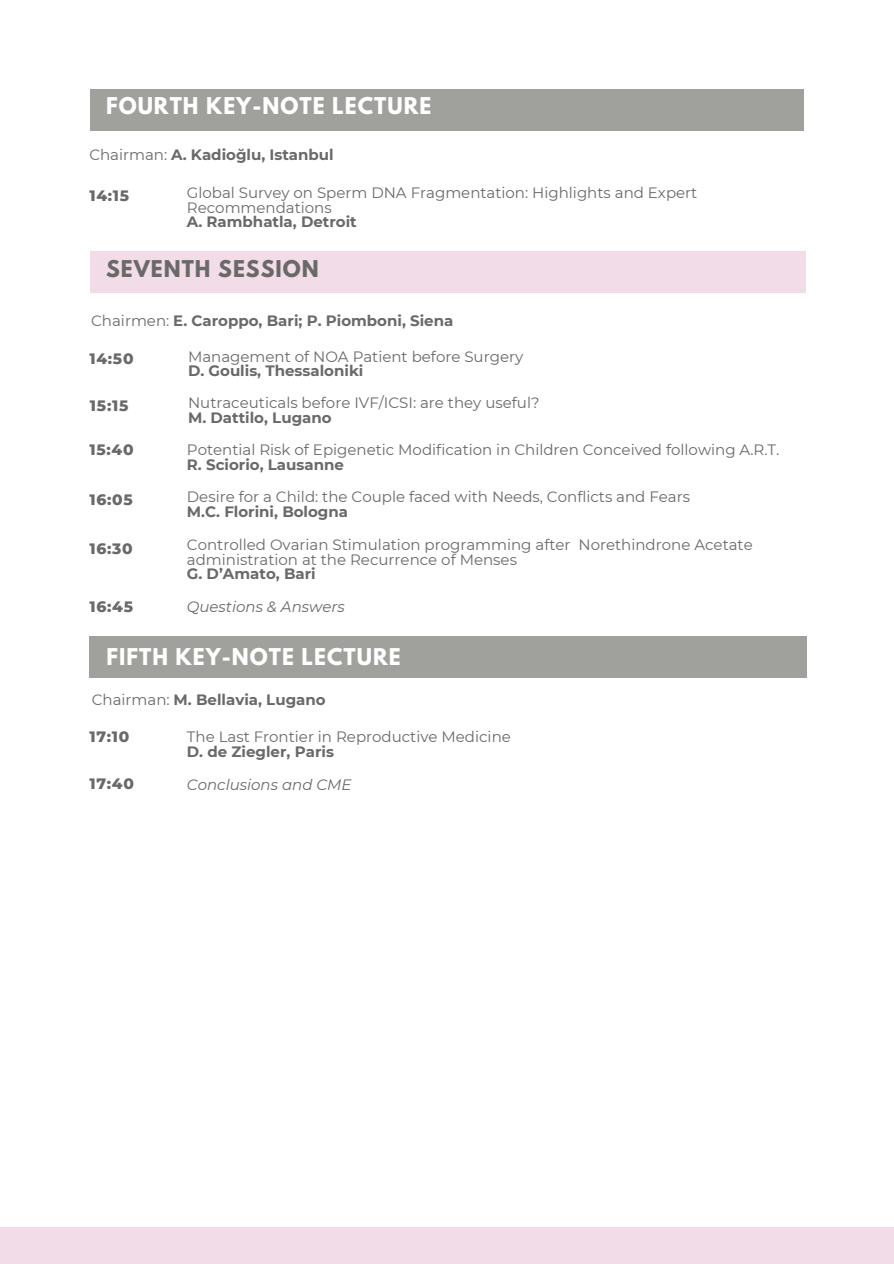
<style>
.page{position:relative;width:894px;height:1264px;background:#fff}
.page>*{position:absolute;margin:0;border:0;box-sizing:border-box;transform-origin:0 0}
.t1{font:700 20.55px "League Spartan";letter-spacing:.05em;color:#fff}
.t2{font:700 20.55px "League Spartan";letter-spacing:.05em;color:#696968}
.t3{font:800 15.3px "Montserrat";letter-spacing:.05em;color:#696968}
.t4{font:15px/14.7px "Montserrat";color:#696968}
.t5{font:700 15px "Montserrat";color:#696968}
.t6{font:italic 15px "Montserrat";color:#696968}
.s1{font-weight:400}
</style>
<div class="page">
<div style="left:0;top:1227px;width:893px;height:36px;background:#f2dce8"></div>
<div style="left:90px;top:89px;width:713px;height:42px;background:#a0a09d"></div>
<div style="left:90px;top:252px;width:716px;height:41px;background:#f2dce8"></div>
<div style="left:89px;top:636px;width:717px;height:41px;background:#a0a09d"></div>
<h1 class="t1" style="left:106px;top:96px;width:326px">FOURTH KEY-NOTE LECTURE</h1>
<p class="t5" style="left:89px;top:146px;width:246px"><span class="s1">Chairman:</span> A. Kadioğlu, Istanbul</p>
<p class="t4" style="left:187px;top:185px;width:512px">Global Survey on Sperm DNA Fragmentation: Highlights and Expert<br>Recommendations</p>
<p class="t5" style="left:187px;top:213px;width:171px">A. Rambhatla, Detroit</p>
<p class="t3" style="left:89px;top:186px;width:41px">14:15</p>
<h1 class="t2" style="left:106px;top:258px;width:214px">SEVENTH SESSION</h1>
<p class="t5" style="left:91px;top:311px;width:363px"><span class="s1">Chairmen:</span> E. Caroppo, Bari; P. Piomboni, Siena</p>
<p class="t4" style="left:188px;top:349px;width:336px">Management of NOA Patient before Surgery</p>
<p class="t5" style="left:188px;top:362px;width:177px">D. Goulis, Thessaloniki</p>
<p class="t3" style="left:90px;top:396px;width:40px">15:15</p>
<p class="t4" style="left:188px;top:396px;width:353px">Nutraceuticals before IVF/ICSI: are they useful?</p>
<p class="t5" style="left:188px;top:408px;width:145px">M. Dattilo, Lugano</p>
<p class="t3" style="left:89px;top:440px;width:46px">15:40</p>
<p class="t4" style="left:187px;top:442px;width:593px">Potential Risk of Epigenetic Modification in Children Conceived following A.R.T.</p>
<p class="t5" style="left:187px;top:455px;width:158px">R. Sciorio, Lausanne</p>
<p class="t3" style="left:89px;top:490px;width:45px">16:05</p>
<p class="t4" style="left:187px;top:489px;width:504px">Desire for a Child: the Couple faced with Needs, Conflicts and Fears</p>
<p class="t5" style="left:187px;top:502px;width:163px">M.C. Florini, Bologna</p>
<p class="t3" style="left:89px;top:539px;width:45px">16:30</p>
<p class="t3" style="left:89px;top:349px;width:46px">14:50</p>
<p class="t4" style="left:187px;top:537px;width:567px">Controlled Ovarian Stimulation programming after Norethindrone Acetate administration at the Recurrence of Menses</p>
<p class="t5" style="left:187px;top:565px;width:130px">G. D’Amato, Bari</p>
<p class="t3" style="left:89px;top:597px;width:45px">16:45</p>
<p class="t6" style="left:187px;top:597px;width:159px">Questions &amp; Answers</p>
<h1 class="t1" style="left:106px;top:646px;width:296px">FIFTH KEY-NOTE LECTURE</h1>
<p class="t5" style="left:92px;top:690px;width:235px"><span class="s1">Chairman:</span> M. Bellavia, Lugano</p>
<p class="t4" style="left:187px;top:729px;width:325px">The Last Frontier in Reproductive Medicine</p>
<p class="t5" style="left:187px;top:742px;width:148px">D. de Ziegler, Paris</p>
<p class="t3" style="left:89px;top:727px;width:42px">17:10</p>
<p class="t3" style="left:89px;top:774px;width:46px">17:40</p>
<p class="t6" style="left:187px;top:775px;width:166px">Conclusions and CME</p>
</div>
